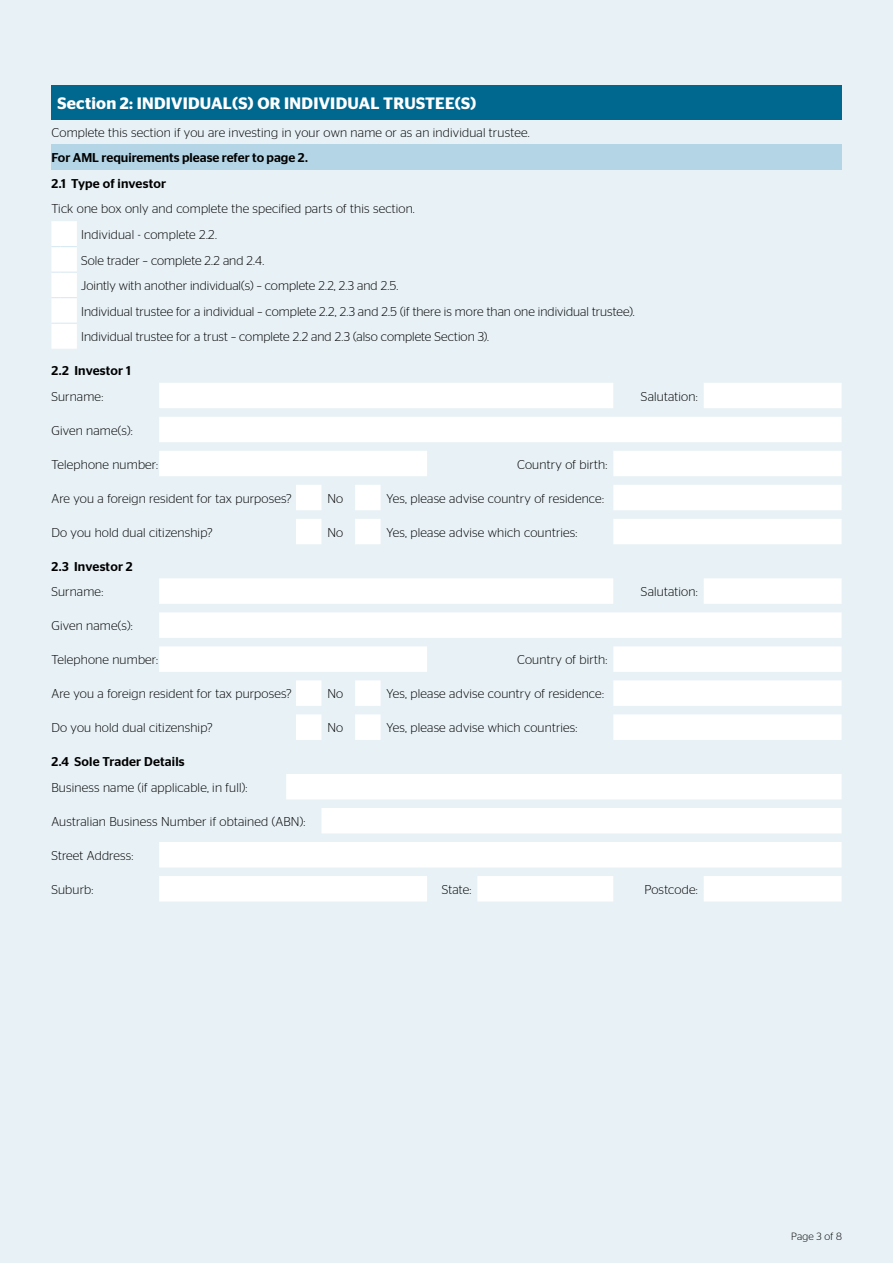
<style>
.page{position:relative;width:893px;height:1263px;background:#e7f1f6}
.page>*{position:absolute;margin:0;border:0;box-sizing:border-box;transform-origin:0 0}
.t1{font:600 16.5px "Stag Sans";letter-spacing:.015em;color:#fff}
.t2{font:300 12.75px/25.5px "Stag Sans";letter-spacing:.015em;color:#000}
.t3{font:500 12.75px/25.5px "Stag Sans";letter-spacing:.005em;color:#000}
.t4{font:300 10.5px "Stag Sans";letter-spacing:.015em;color:#000}
</style>
<div class="page">
<div style="left:51px;top:85px;width:791px;height:34px;background:#00678f"></div>
<div style="left:51px;top:145px;width:791px;height:25px;background:#b4d5e5"></div>
<svg style="left:51px;top:221px;width:791px;height:680px"></svg>
<svg style="left:296px;top:485px;width:25px;height:255px"></svg>
<svg style="left:51px;top:246px;width:26px;height:1px"></svg>
<svg style="left:51px;top:272px;width:26px;height:1px"></svg>
<svg style="left:51px;top:297px;width:26px;height:1px"></svg>
<svg style="left:51px;top:323px;width:26px;height:1px"></svg>
<p class="t1" style="left:57px;top:93px;width:420px">Section 2: INDIVIDUAL(S) OR INDIVIDUAL TRUSTEE(S)</p>
<p class="t2" style="left:51px;top:120px;width:480px">Complete this section if you are investing in your own name or as an individual trustee.</p>
<p class="t3" style="left:51px;top:145px;width:258px">For AML requirements please refer to page 2.<br>2.1 Type of investor</p>
<p class="t2" style="left:81px;top:196px;width:555px;text-indent:-30px">Tick one box only and complete the specified parts of this section.<br>Individual - complete 2.2.<br>Sole trader – complete 2.2 and 2.4.<br>Jointly with another individual(s) – complete 2.2, 2.3 and 2.5.<br>Individual trustee for a individual – complete 2.2, 2.3 and 2.5 (if there is more than one individual trustee).<br>Individual trustee for a trust – complete 2.2 and 2.3 (also complete Section 3).</p>
<p class="t3" style="left:51px;top:358px;width:81px">2.2 Investor 1</p>
<p class="t2" style="left:51px;top:383px;width:53px">Surname:</p>
<p class="t2" style="left:641px;top:383px;width:58px">Salutation:</p>
<p class="t2" style="left:51px;top:417px;width:83px">Given name(s):</p>
<p class="t2" style="left:51px;top:451px;width:108px">Telephone number:</p>
<p class="t2" style="left:517px;top:451px;width:92px">Country of birth:</p>
<p class="t2" style="left:51px;top:485px;width:242px">Are you a foreign resident for tax purposes?</p>
<p class="t2" style="left:327px;top:485px;width:17px">No</p>
<p class="t2" style="left:387px;top:485px;width:219px">Yes, please advise country of residence:</p>
<p class="t2" style="left:51px;top:519px;width:163px">Do you hold dual citizenship?</p>
<p class="t2" style="left:327px;top:519px;width:17px">No</p>
<p class="t2" style="left:387px;top:519px;width:192px">Yes, please advise which countries:</p>
<p class="t3" style="left:51px;top:553px;width:83px">2.3 Investor 2</p>
<p class="t2" style="left:51px;top:579px;width:53px">Surname:</p>
<p class="t2" style="left:641px;top:579px;width:58px">Salutation:</p>
<p class="t2" style="left:51px;top:613px;width:83px">Given name(s):</p>
<p class="t2" style="left:51px;top:647px;width:108px">Telephone number:</p>
<p class="t2" style="left:517px;top:647px;width:92px">Country of birth:</p>
<p class="t2" style="left:51px;top:681px;width:242px">Are you a foreign resident for tax purposes?</p>
<p class="t2" style="left:327px;top:681px;width:17px">No</p>
<p class="t2" style="left:387px;top:681px;width:219px">Yes, please advise country of residence:</p>
<p class="t2" style="left:51px;top:715px;width:163px">Do you hold dual citizenship?</p>
<p class="t2" style="left:327px;top:715px;width:17px">No</p>
<p class="t2" style="left:387px;top:715px;width:192px">Yes, please advise which countries:</p>
<p class="t3" style="left:51px;top:749px;width:135px">2.4 Sole Trader Details</p>
<p class="t2" style="left:51px;top:774px;width:197px">Business name (if applicable, in full):</p>
<p class="t2" style="left:51px;top:808px;width:255px">Australian Business Number if obtained (ABN):</p>
<p class="t2" style="left:51px;top:842px;width:83px">Street Address:</p>
<p class="t2" style="left:51px;top:876px;width:44px">Suburb:</p>
<p class="t2" style="left:442px;top:876px;width:31px">State:</p>
<p class="t2" style="left:644px;top:876px;width:55px">Postcode:</p>
<p class="t4" style="left:791px;top:1230px;width:52px">Page 3 of 8</p>
</div>
